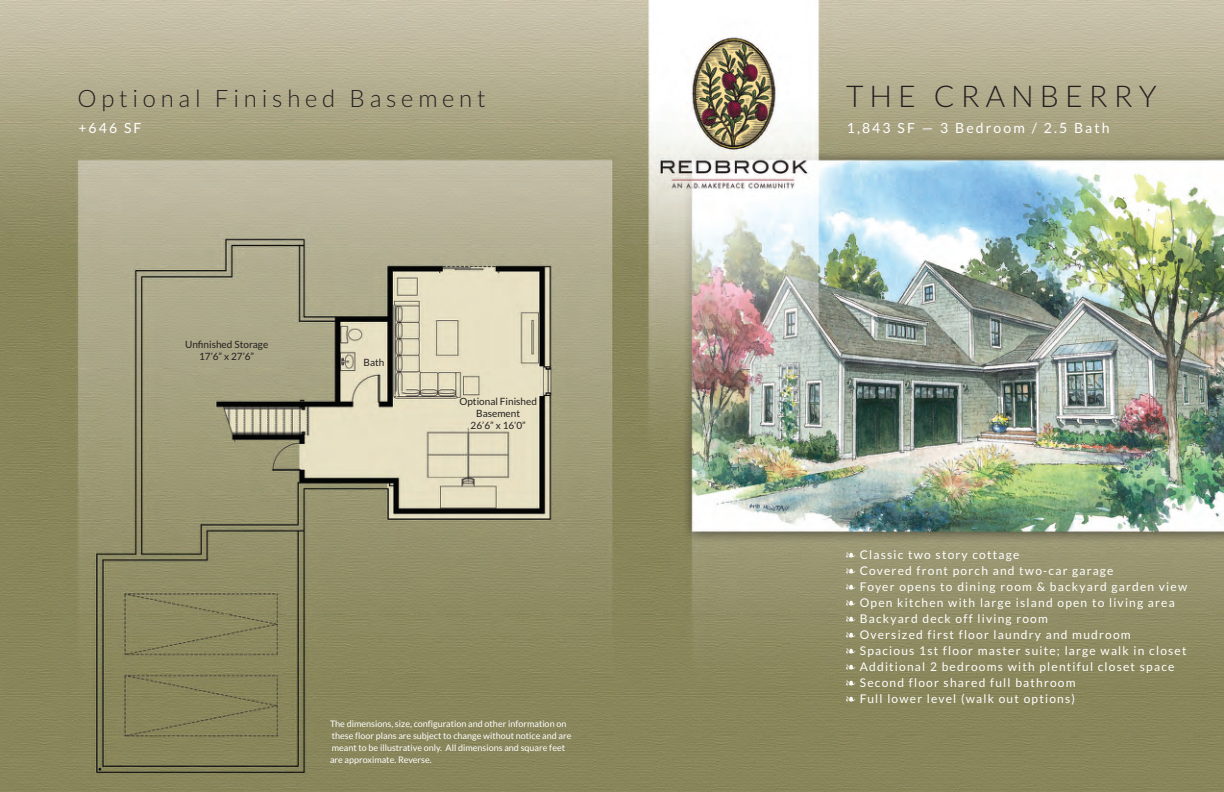
<style>
.page{position:relative;width:1224px;height:792px;background:#fff}
.page>*{position:absolute;margin:0;border:0;box-sizing:border-box;transform-origin:0 0}
.t1{font:300 30px "Lato";letter-spacing:.2em;color:#231f20}
.t2{font:300 24px "Lato";letter-spacing:.2em;color:#231f20}
.t3{font:14px "Lato";letter-spacing:.15em;color:#fff}
.t4{font:12px/16px "Lato";letter-spacing:.1em;color:#fff}
.t5{font:10px/12px "Lato";color:#231f20;text-align:center}
.t6{font:9px/12px "Lato";color:#fff}
</style>
<div class="page">
<img style="left:0;top:0;width:1224px;height:792px">
<h2 class="t2" style="left:78px;top:85px;width:410px">Optional Finished Basement</h2>
<p class="t3" style="left:78px;top:120px;width:65px">+646 SF</p>
<p class="t5" style="left:185px;top:339px;width:85px">Unfinished Storage<br>17’6” x 27’6”</p>
<p class="t5" style="left:364px;top:356px;width:22px">Bath</p>
<p class="t5" style="left:459px;top:395px;width:79px">Optional Finished<br>Basement<br>26’6” x 16’0”</p>
<p class="t6" style="left:330px;top:718px;width:243px">The dimensions, size, configuration and other information on these floor plans are subject to change without notice and are meant to be illustrative only. All dimensions and square feet are approximate. Reverse.</p>
<h1 class="t1" style="left:846px;top:79px;width:312px">THE CRANBERRY</h1>
<p class="t3" style="left:847px;top:120px;width:264px">1,843 SF — 3 Bedroom / 2.5 Bath</p>
<p class="t4" style="left:846px;top:547px;width:343px">❧ Classic two story cottage<br>❧ Covered front porch and two-car garage<br>❧ Foyer opens to dining room &amp; backyard garden view ❧ Open kitchen with large island open to living area<br>❧ Backyard deck off living room<br>❧ Oversized first floor laundry and mudroom<br>❧ Spacious 1st floor master suite; large walk in closet ❧ Additional 2 bedrooms with plentiful closet space<br>❧ Second floor shared full bathroom<br>❧ Full lower level (walk out options)</p>
</div>
